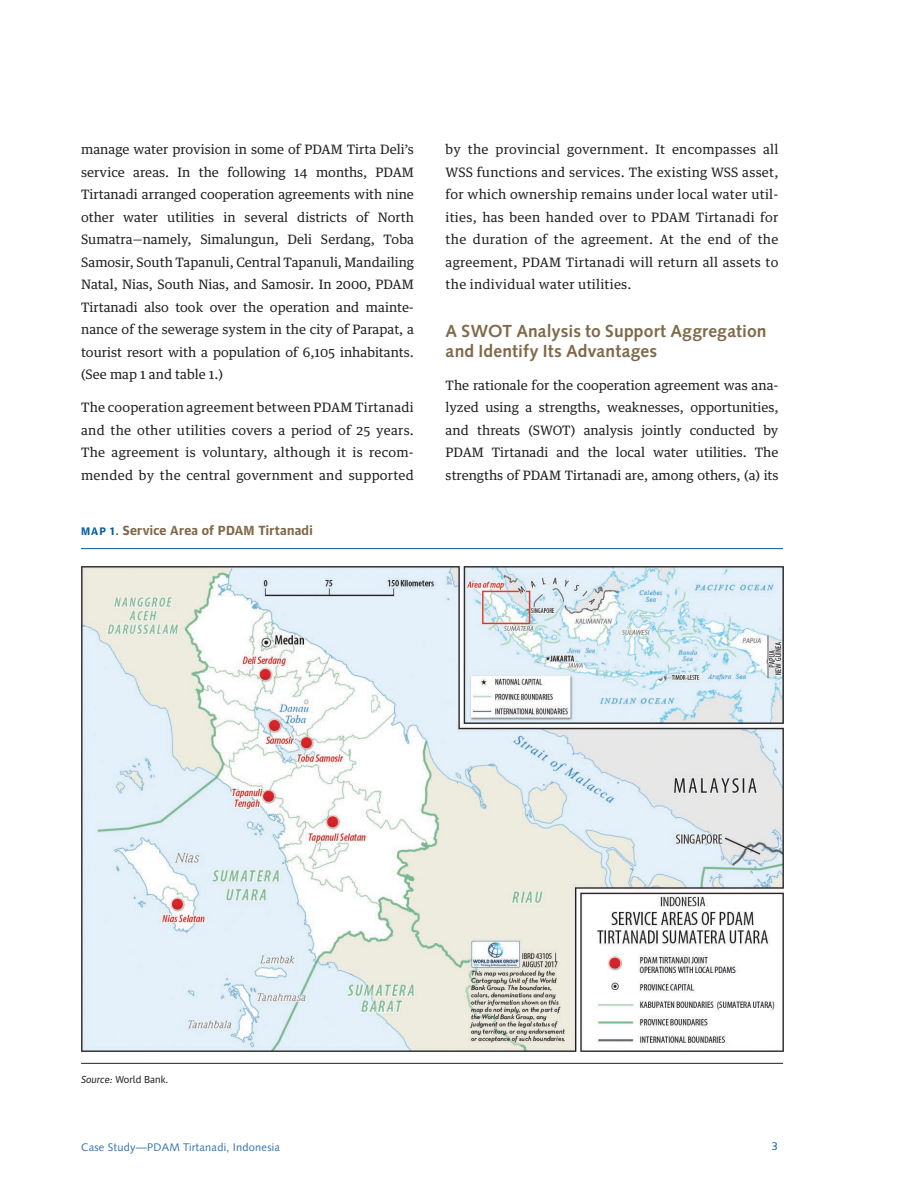
<style>
.page{position:relative;width:918px;height:1188px;background:#fff}
.page>*{position:absolute;margin:0;border:0;box-sizing:border-box;transform-origin:0 0}
.t1{font:700 17.4px/19.5px "Syntax";letter-spacing:.01em;color:#7f6949}
.t2{font:12.9px/22.5px "Guardian Text Egyp";letter-spacing:.005em;color:#231f20;text-align:justify}
.t3{font:700 12.75px "Guardian Text Sans";letter-spacing:.02em;color:#7f6949}
.t4{font:11.25px "Syntax";color:#005ca3}
.t5{font:10.95px "Syntax";letter-spacing:.02em;color:#3170b0}
.t6{font:9.75px "Guardian Text Sans";color:#231f20}
.s1{font-size:10.5px;color:#005ca3}
.s2{font-style:italic}
</style>
<div class="page">
<hr style="left:81px;top:548px;width:702px;height:1px;background:#005ca3">
<img style="left:81px;top:567px;width:702px;height:484px">
<hr style="left:81px;top:1063px;width:702px;height:1px;background:#231f20">
<p class="t2" style="left:81px;top:137px;width:334px">manage water provision in some of PDAM Tirta Deli’s service areas. In the following 14 months, PDAM Tirtanadi arranged cooperation agreements with nine other water utilities in several districts of North Sumatra—namely, Simalungun, Deli Serdang, Toba Samosir, South Tapanuli, Central Tapanuli, Mandailing Natal, Nias, South Nias, and Samosir. In 2000, PDAM Tirtanadi also took over the operation and mainte&shy;nance of the sewerage system in the city of Parapat, a tourist resort with a population of 6,105 inhabitants. (See map 1 and table 1.)</p>
<p class="t2" style="left:81px;top:395px;width:334px">The cooperation agreement between PDAM Tirtanadi and the other utilities covers a period of 25 years.<br>The agreement is voluntary, although it is recom&shy;mended by the central government and supported</p>
<p class="t3" style="left:81px;top:520px;width:233px"><span class="s1">MAP 1.</span> Service Area of PDAM Tirtanadi</p>
<p class="t2" style="left:446px;top:137px;width:334px">by the provincial government. It encompasses all WSS functions and services. The existing WSS asset, for which ownership remains under local water util&shy;ities, has been handed over to PDAM Tirtanadi for the duration of the agreement. At the end of the agreement, PDAM Tirtanadi will return all assets to the individual water utilities.</p>
<h1 class="t1" style="left:446px;top:322px;width:322px">A SWOT Analysis to Support Aggregation and Identify Its Advantages</h1>
<p class="t2" style="left:446px;top:372px;width:334px">The rationale for the cooperation agreement was ana&shy;lyzed using a strengths, weaknesses, opportunities, and threats (SWOT) analysis jointly conducted by PDAM Tirtanadi and the local water utilities. The strengths of PDAM Tirtanadi are, among others, (a) its</p>
<p class="t6" style="left:81px;top:1072px;width:89px"><span class="s2">Source:</span> World Bank.</p>
<p class="t5" style="left:81px;top:1141px;width:200px">Case Study—PDAM Tirtanadi, Indonesia</p>
<p class="t4" style="left:772px;top:1139px;width:8px">3</p>
</div>
